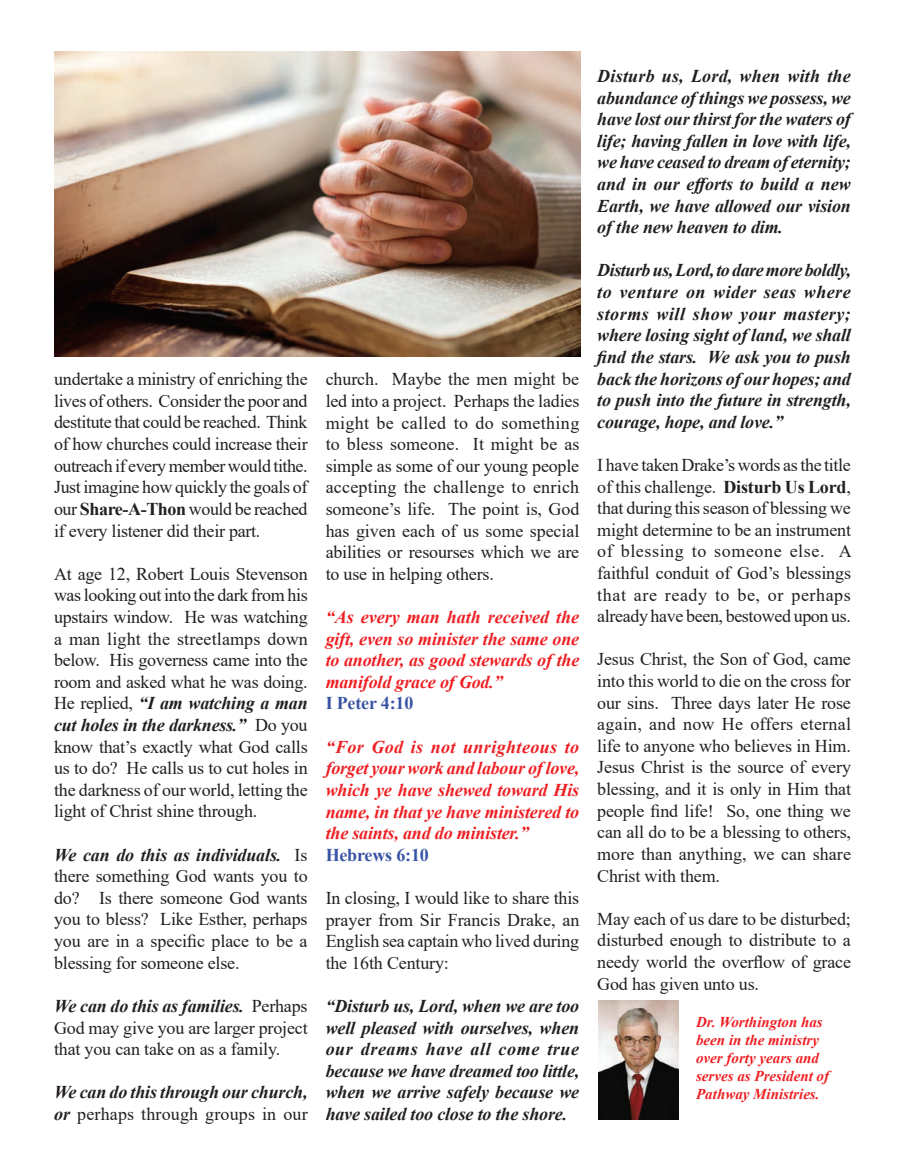
<style>
.page{position:relative;width:905px;height:1175px;background:#fff}
.page>*{position:absolute;margin:0;border:0;box-sizing:border-box;transform-origin:0 0}
.t1{font:18px/21.6px "Times New Roman";letter-spacing:-.01em;color:#231f20;text-align:justify}
.t2{font:italic 700 18px/21.6px "Times New Roman";letter-spacing:-.01em;color:#231f20;text-align:justify}
.t3{font:italic 700 18px/21.6px "Times New Roman";letter-spacing:-.01em;color:#ee1f23;text-align:justify}
.t4{font:700 18px "Times New Roman";letter-spacing:-.01em;color:#3853a3}
.t5{font:italic 700 15px/18px "Times New Roman";color:#ee1f23}
.s1{font-weight:700}
.s2{font-weight:700;font-style:italic}
.s3{font-weight:400;font-style:normal}
</style>
<div class="page">
<img style="left:54px;top:51px;width:527px;height:305px">
<img style="left:598px;top:1001px;width:80px;height:118px">
<p class="t1" style="left:54px;top:368px;width:255px">undertake a ministry of enriching the lives of others. Consider the poor and destitute that could be reached. Think of how churches could increase their outreach if every member would tithe.<br>Just imagine how quickly the goals of our <span class="s1">Share-A-Thon</span> would be reached if every listener did their part.</p>
<p class="t1" style="left:54px;top:562px;width:255px">At age 12, Robert Louis Stevenson was looking out into the dark from his upstairs window. He was watching a man light the streetlamps down below. His governess came into the room and asked what he was doing.<br>He replied, <span class="s2">“I am watching a man cut holes in the darkness.”</span> Do you know that’s exactly what God calls us to do? He calls us to cut holes in the darkness of our world, letting the light of Christ shine through.</p>
<p class="t1" style="left:54px;top:843px;width:255px"><span class="s2">We can do this as individuals.</span> Is there something God wants you to do? Is there someone God wants you to bless? Like Esther, perhaps you are in a specific place to be a blessing for someone else.</p>
<p class="t1" style="left:54px;top:994px;width:255px"><span class="s2">We can do this as families.</span> Perhaps God may give you are larger project that you can take on as a family.</p>
<p class="t2" style="left:54px;top:1081px;width:255px">We can do this through our church, or <span class="s3">perhaps through groups in our</span></p>
<p class="t1" style="left:325px;top:368px;width:255px">church. Maybe the men might be led into a project. Perhaps the ladies might be called to do something to bless someone. It might be as simple as some of our young people accepting the challenge to enrich someone’s life. The point is, God has given each of us some special abilities or resourses which we are to use in helping others.</p>
<p class="t3" style="left:325px;top:605px;width:255px">“As every man hath received the gift, even so minister the same one to another, as good stewards of the manifold grace of God.”</p>
<p class="t4" style="left:325px;top:690px;width:89px">I Peter 4:10</p>
<p class="t3" style="left:325px;top:735px;width:255px">“For God is not unrighteous to forget your work and labour of love, which ye have shewed toward His name, in that ye have ministered to the saints, and do minister.”</p>
<p class="t4" style="left:325px;top:841px;width:105px">Hebrews 6:10</p>
<p class="t1" style="left:325px;top:886px;width:255px">In closing, I would like to share this prayer from Sir Francis Drake, an English sea captain who lived during the 16th Century:</p>
<p class="t2" style="left:325px;top:994px;width:255px">“Disturb us, Lord, when we are too well pleased with ourselves, when our dreams have all come true because we have dreamed too little, when we arrive safely because we have sailed too close to the shore.</p>
<p class="t2" style="left:597px;top:65px;width:255px">Disturb us, Lord, when with the abundance of things we possess, we have lost our thirst for the waters of life; having fallen in love with life, we have ceased to dream of eternity; and in our efforts to build a new Earth, we have allowed our vision of the new heaven to dim.</p>
<p class="t2" style="left:597px;top:259px;width:255px">Disturb us, Lord, to dare more boldly, to venture on wider seas where storms will show your mastery; where losing sight of land, we shall find the stars. We ask you to push back the horizons of our hopes; and to push into the future in strength, courage, hope, and love.”</p>
<p class="t1" style="left:597px;top:453px;width:256px">I have taken Drake’s words as the title of this challenge. <span class="s1">Disturb Us Lord</span>, that during this season of blessing we might determine to be an instrument of blessing to someone else. A faithful conduit of God’s blessings that are ready to be, or perhaps already have been, bestowed upon us.</p>
<p class="t1" style="left:597px;top:648px;width:255px">Jesus Christ, the Son of God, came into this world to die on the cross for our sins. Three days later He rose again, and now He offers eternal life to anyone who believes in Him.<br>Jesus Christ is the source of every blessing, and it is only in Him that people find life! So, one thing we can all do to be a blessing to others, more than anything, we can share Christ with them.</p>
<p class="t1" style="left:597px;top:907px;width:255px">May each of us dare to be disturbed; disturbed enough to distribute to a needy world the overflow of grace God has given unto us.</p>
<p class="t5" style="left:696px;top:1012px;width:134px">Dr. Worthington has been in the ministry over forty years and serves as President of<br>Pathway Ministries.</p>
</div>
